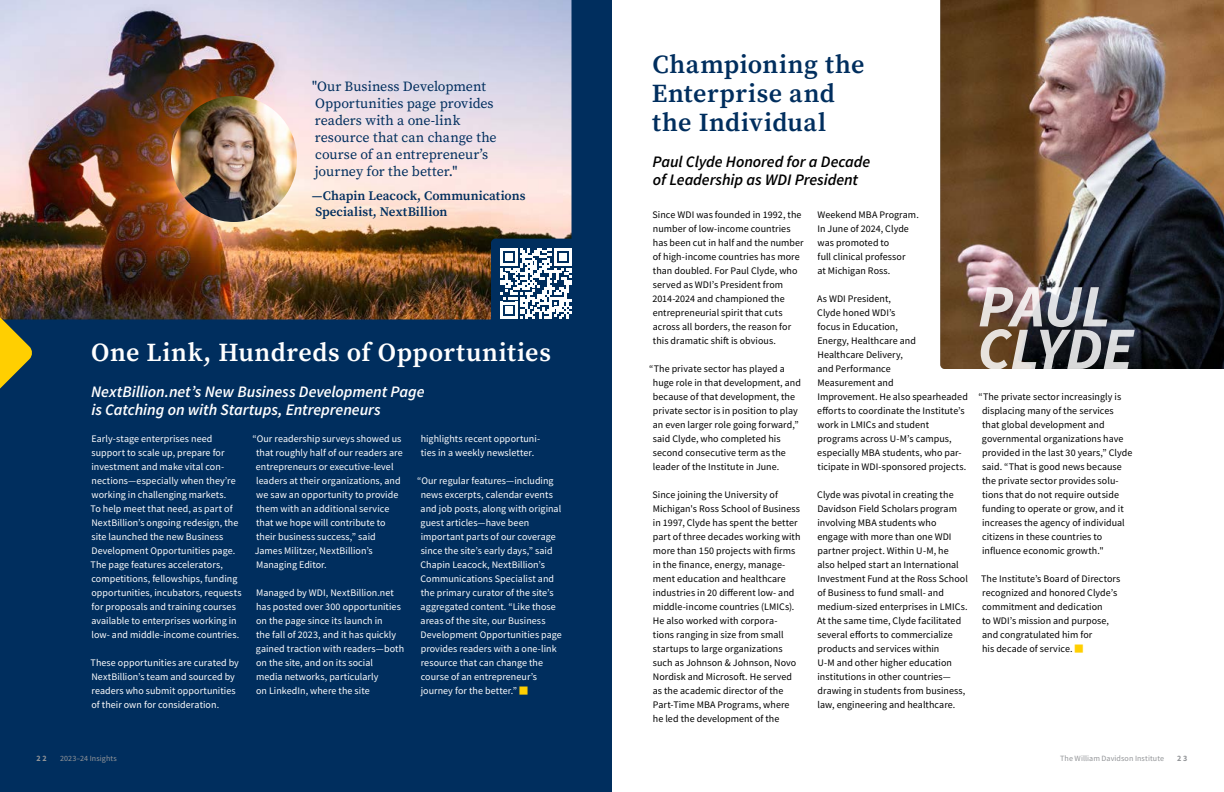
<style>
.page{position:relative;width:1224px;height:792px;background:#fff}
.page>*{position:absolute;margin:0;border:0;box-sizing:border-box;transform-origin:0 0}
.t1{font:italic 700 60.1px/42.6px "Source Sans Pro";letter-spacing:-.02em;color:#fff}
.t2{font:600 26px/29px "Source Serif Pro";letter-spacing:.02em;color:#002e5e}
.t3{font:600 26px "Source Serif Pro";letter-spacing:.025em;color:#fff}
.t4{font:italic 600 16px/18px "Source Sans Pro";letter-spacing:-.005em;color:#fff}
.t5{font:italic 600 16px/18px "Source Sans Pro";letter-spacing:-.005em;color:#000}
.t6{font:14px/17px "Source Serif Pro";color:#002e5e}
.t7{font:600 13px/15.6px "Source Serif Pro";letter-spacing:.005em;color:#002e5e}
.t8{font:10px/14px "Source Sans Pro";letter-spacing:.005em;color:#000}
.t9{font:10px/14px "Source Sans Pro";letter-spacing:.005em;color:#fff}
.t10{font:8px "Source Sans Pro";letter-spacing:.01em;color:#939598}
.t11{font:700 8px "Source Sans Pro";color:#939598}
.s1{color:#ffcf01}
</style>
<div class="page">
<div style="left:0;top:0;width:612px;height:792px;background:#002e5e"></div>
<img style="left:0;top:0;width:572px;height:320px">
<svg style="left:0;top:308px;width:33px;height:90px"></svg>
<img style="left:940px;top:0;width:284px;height:369px">
<div style="left:491px;top:239px;width:90px;height:90px;background:#002e5e;border-radius:4px"></div>
<svg style="left:501px;top:248px;width:70px;height:71px"></svg>
<img style="left:171px;top:96px;width:126px;height:126px;border-radius:63px">
<h3 class="t6" style="left:312px;top:78px;width:186px">"Our Business Development<br>Opportunities page provides readers with a one-link resource that can change the course of an entrepreneur’s journey for the better."</h3>
<h3 class="t7" style="left:312px;top:188px;width:215px">—Chapin Leacock, Communications<br>Specialist, NextBillion</h3>
<h2 class="t3" style="left:91px;top:335px;width:461px">One Link, Hundreds of Opportunities</h2>
<h3 class="t4" style="left:91px;top:383px;width:335px">NextBillion.net’s New Business Development Page is Catching on with Startups, Entrepreneurs</h3>
<p class="t9" style="left:91px;top:432px;width:152px">Early-stage enterprises need support to scale up, prepare for investment and make vital con&shy;nections—especially when they’re working in challenging markets.<br>To help meet that need, as part of NextBillion’s ongoing redesign, the site launched the new Business Development Opportunities page.<br>The page features accelerators, competitions, fellowships, funding opportunities, incubators, requests for proposals and training courses available to enterprises working in low- and middle-income countries.</p>
<p class="t9" style="left:91px;top:656px;width:150px">These opportunities are curated by NextBillion’s team and sourced by readers who submit opportunities of their own for consideration.</p>
<p class="t9" style="left:421px;top:432px;width:121px">highlights recent opportuni&shy;ties in a weekly newsletter.</p>
<p class="t9" style="left:420px;top:474px;width:143px;text-indent:-3px">“Our regular features—including news excerpts, calendar events and job posts, along with original guest articles—have been important parts of our coverage since the site’s early days,” said<br>Chapin Leacock, NextBillion’s<br>Communications Specialist and the primary curator of the site’s aggregated content. “Like those areas of the site, our Business<br>Development Opportunities page provides readers with a one-link resource that can change the course of an entrepreneur’s journey for the better.” <span class="s1">■</span></p>
<p class="t9" style="left:253px;top:432px;width:152px">“Our readership surveys showed us that roughly half of our readers are entrepreneurs or executive-level leaders at their organizations, and we saw an opportunity to provide them with an additional service that we hope will contribute to their business success,” said<br>James Militzer, NextBillion’s<br>Managing Editor.</p>
<p class="t9" style="left:256px;top:586px;width:150px">Managed by WDI, NextBillion.net has posted over 300 opportunities on the page since its launch in<br>the fall of 2023, and it has quickly gained traction with readers—both on the site, and on its social<br>media networks, particularly<br>on LinkedIn, where the site</p>
<h2 class="t2" style="left:652px;top:50px;width:214px">Championing the<br>Enterprise and the Individual</h2>
<h3 class="t5" style="left:652px;top:153px;width:219px">Paul Clyde Honored for a Decade of Leadership as WDI President</h3>
<p class="t8" style="left:652px;top:208px;width:153px">Since WDI was founded in 1992, the number of low-income countries has been cut in half and the number of high-income countries has more than doubled. For Paul Clyde, who served as WDI’s President from<br>2014-2024 and championed the entrepreneurial spirit that cuts across all borders, the reason for this dramatic shift is obvious.</p>
<p class="t8" style="left:653px;top:362px;width:150px;text-indent:-3px">“The private sector has played a huge role in that development, and because of that development, the private sector is in position to play an even larger role going forward,” said Clyde, who completed his second consecutive term as the leader of the Institute in June.</p>
<p class="t8" style="left:653px;top:488px;width:149px">Since joining the University of<br>Michigan's Ross School of Business in 1997, Clyde has spent the better part of three decades working with more than 150 projects with firms in the finance, energy, manage&shy;ment education and healthcare industries in 20 different low- and middle-income countries (LMICs).<br>He also worked with corpora&shy;tions ranging in size from small startups to large organizations such as Johnson &amp; Johnson, Novo<br>Nordisk and Microsoft. He served as the academic director of the<br>Part-Time MBA Programs, where he led the development of the</p>
<p class="t8" style="left:817px;top:208px;width:103px">Weekend MBA Program.<br>In June of 2024, Clyde was promoted to<br>full clinical professor<br>at Michigan Ross.</p>
<p class="t8" style="left:817px;top:292px;width:152px">As WDI President,<br>Clyde honed WDI’s<br>focus in Education,<br>Energy, Healthcare and<br>Healthcare Delivery,<br>and Performance<br>Measurement and<br>Improvement. He also spearheaded efforts to coordinate the Institute’s work in LMICs and student programs across U-M’s campus, especially MBA students, who par&shy;ticipate in WDI-sponsored projects.</p>
<p class="t8" style="left:817px;top:488px;width:152px">Clyde was pivotal in creating the<br>Davidson Field Scholars program involving MBA students who engage with more than one WDI partner project. Within U-M, he also helped start an International<br>Investment Fund at the Ross School of Business to fund small- and medium-sized enterprises in LMICs.<br>At the same time, Clyde facilitated several efforts to commercialize products and services within<br>U-M and other higher education institutions in other countries— drawing in students from business, law, engineering and healthcare.</p>
<h1 class="t1" style="left:977px;top:284px;width:158px">PAUL<br>CLYDE</h1>
<p class="t8" style="left:982px;top:390px;width:152px;text-indent:-3px">“The private sector increasingly is displacing many of the services that global development and governmental organizations have provided in the last 30 years,” Clyde said. “That is good news because the private sector provides solu&shy;tions that do not require outside funding to operate or grow, and it increases the agency of individual citizens in these countries to influence economic growth."</p>
<p class="t8" style="left:981px;top:572px;width:141px">The Institute’s Board of Directors recognized and honored Clyde’s commitment and dedication<br>to WDI’s mission and purpose, and congratulated him for<br>his decade of service. <span class="s1">■</span></p>
<p class="t11" style="left:36px;top:753px;width:12px">22</p>
<p class="t10" style="left:60px;top:753px;width:58px">2023–24 Insights</p>
<p class="t10" style="left:1060px;top:753px;width:105px">The William Davidson Institute</p>
<p class="t11" style="left:1177px;top:753px;width:12px">23</p>
</div>
